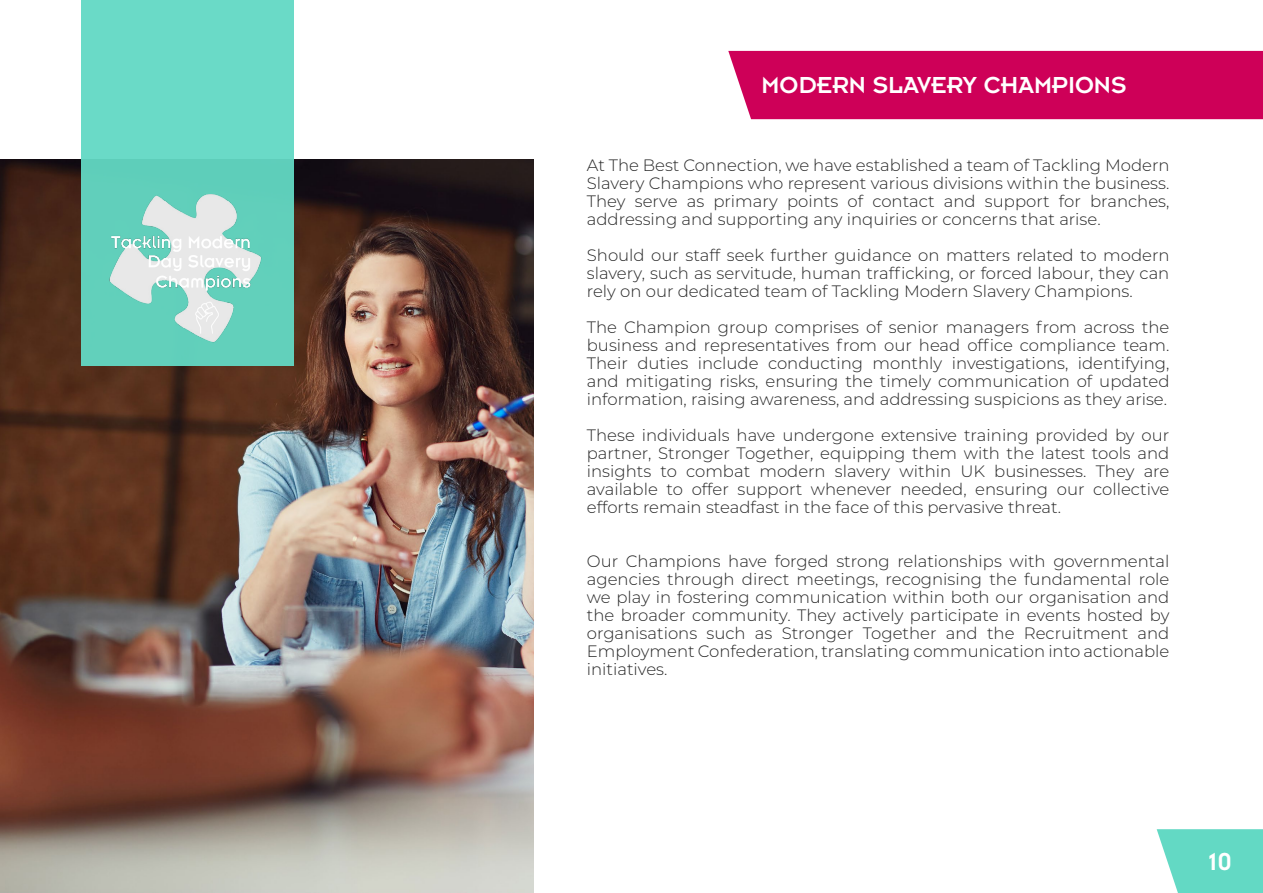
<style>
.page{position:relative;width:1263px;height:893px;background:#fff}
.page>*{position:absolute;margin:0;border:0;box-sizing:border-box;transform-origin:0 0}
.t1{font:27px "Insignia";color:#fff}
.t2{font:25.5px "Insignia";color:#fff}
.t3{font:300 16.5px/18px "Montserrat";color:#262626;text-align:justify}
</style>
<div class="page">
<svg style="left:1157px;top:829px;width:106px;height:64px;background:#72dcc9"></svg>
<div style="left:728px;top:50px;width:535px;height:70px;background:#ce0058"></div>
<img style="left:0;top:159px;width:534px;height:734px">
<div style="left:81px;top:0;width:212px;height:366px;background:linear-gradient(to right,#69d9c5,#67d7c3)"></div>
<img style="left:91px;top:176px;width:174px;height:178px">
<h2 class="t2" style="left:761px;top:72px;width:367px">MODERN SLAVERY CHAMPIONS</h2>
<p class="t3" style="left:587px;top:156px;width:584px">At The Best Connection, we have established a team of Tackling Modern Slavery Champions who represent various divisions within the business.<br>They serve as primary points of contact and support for branches, addressing and supporting any inquiries or concerns that arise.</p>
<p class="t3" style="left:587px;top:246px;width:584px">Should our staff seek further guidance on matters related to modern slavery, such as servitude, human trafficking, or forced labour, they can rely on our dedicated team of Tackling Modern Slavery Champions.</p>
<p class="t3" style="left:587px;top:318px;width:584px">The Champion group comprises of senior managers from across the business and representatives from our head office compliance team.<br>Their duties include conducting monthly investigations, identifying, and mitigating risks, ensuring the timely communication of updated information, raising awareness, and addressing suspicions as they arise.</p>
<p class="t3" style="left:587px;top:426px;width:584px">These individuals have undergone extensive training provided by our partner, Stronger Together, equipping them with the latest tools and insights to combat modern slavery within UK businesses. They are available to offer support whenever needed, ensuring our collective efforts remain steadfast in the face of this pervasive threat.</p>
<p class="t3" style="left:587px;top:552px;width:584px">Our Champions have forged strong relationships with governmental agencies through direct meetings, recognising the fundamental role we play in fostering communication within both our organisation and the broader community. They actively participate in events hosted by organisations such as Stronger Together and the Recruitment and Employment Confederation, translating communication into actionable initiatives.</p>
<h1 class="t1" style="left:1209px;top:847px;width:25px">10</h1>
</div>
